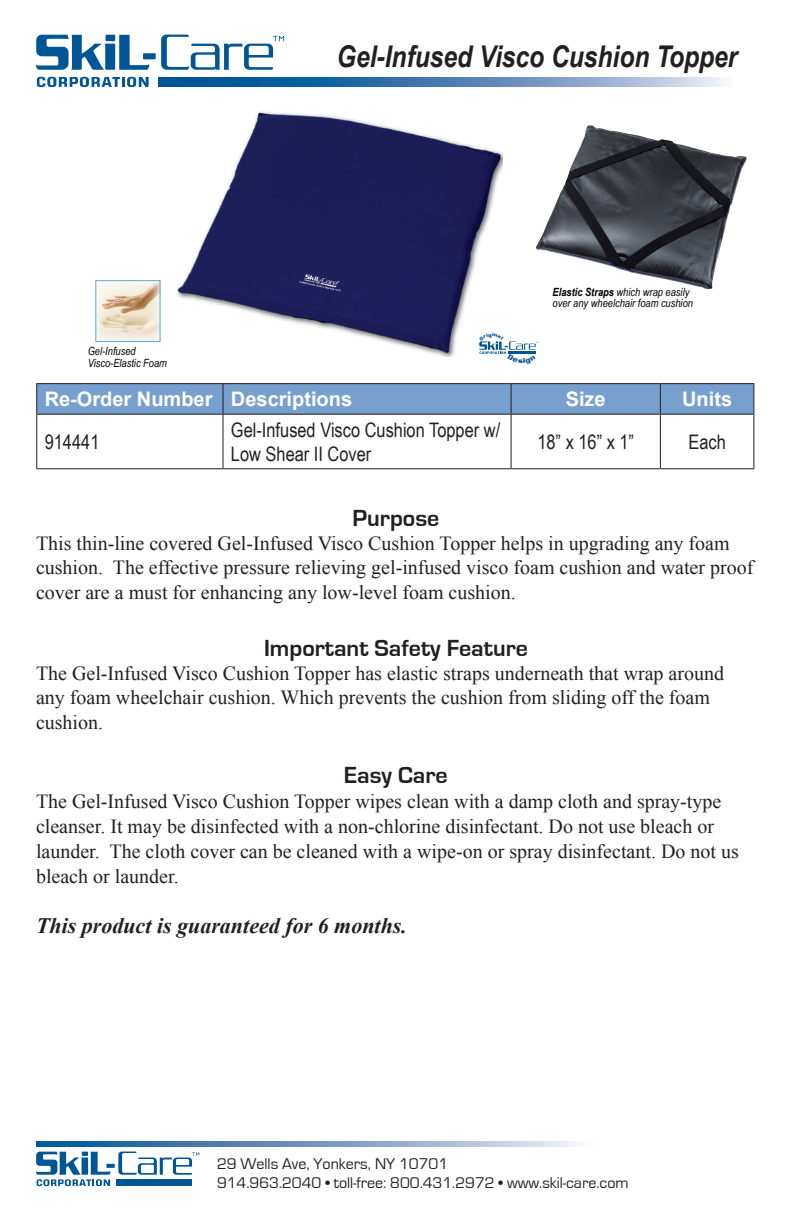
<style>
.page{position:relative;width:792px;height:1224px;background:#fff}
.page>*{position:absolute;margin:0;border:0;box-sizing:border-box;transform-origin:0 0}
.t1{font:italic 700 30px "Arial Narrow";color:#231f20}
.t2{font:700 24px "Eurostile";color:#231f20}
.t3{font:italic 700 22px "Times New Roman";color:#231f20}
.t4{font:20px/24.4px "Times New Roman";color:#231f20}
.t5{font:20px "Arial Narrow";color:#231f20}
.t6{font:700 20px "Arial";color:#fff}
.t7{font:16px "Eurostile";color:#231f20}
.t8{font:italic 11.4px/11.4px "Arial Narrow";color:#000}
.s1{font-weight:700}
</style>
<div class="page">
<svg style="left:37px;top:77px;width:112px;height:10px"></svg>
<svg style="left:36px;top:34px;width:114px;height:36px"></svg>
<div style="left:143px;top:53px;width:13px;height:6px;background:#005595"></div>
<svg style="left:161px;top:35px;width:123px;height:35px"></svg>
<svg style="left:158px;top:77px;width:568px;height:10px;background:#5487b7"></svg>
<img style="left:177px;top:111px;width:325px;height:245px">
<img style="left:536px;top:125px;width:166px;height:162px">
<img style="left:97px;top:282px;width:62px;height:58px">
<div style="left:95px;top:280px;width:66px;height:62px;border:1px solid #5dacd7"></div>
<svg style="left:37px;top:384px;width:716px;height:30px;background:#759dcc"></svg>
<hr style="left:36px;top:383px;width:187px;height:1px;background:#231f20">
<hr style="left:36px;top:384px;width:1px;height:30px;background:#231f20">
<hr style="left:223px;top:383px;width:288px;height:1px;background:#231f20">
<hr style="left:222px;top:384px;width:1px;height:30px;background:#231f20">
<hr style="left:511px;top:383px;width:149px;height:1px;background:#231f20">
<hr style="left:511px;top:384px;width:1px;height:30px;background:#231f20">
<hr style="left:660px;top:383px;width:94px;height:1px;background:#231f20">
<hr style="left:660px;top:384px;width:1px;height:30px;background:#231f20">
<hr style="left:753px;top:384px;width:1px;height:30px;background:#231f20">
<hr style="left:36px;top:414px;width:187px;height:1px;background:#231f20">
<hr style="left:36px;top:415px;width:1px;height:53px;background:#231f20">
<hr style="left:223px;top:414px;width:288px;height:1px;background:#231f20">
<hr style="left:222px;top:415px;width:1px;height:53px;background:#231f20">
<hr style="left:511px;top:414px;width:149px;height:1px;background:#231f20">
<hr style="left:511px;top:415px;width:1px;height:53px;background:#231f20">
<hr style="left:660px;top:414px;width:94px;height:1px;background:#231f20">
<hr style="left:660px;top:415px;width:1px;height:53px;background:#231f20">
<hr style="left:753px;top:415px;width:1px;height:53px;background:#231f20">
<hr style="left:36px;top:468px;width:187px;height:1px;background:#231f20">
<hr style="left:223px;top:468px;width:288px;height:1px;background:#231f20">
<hr style="left:511px;top:468px;width:149px;height:1px;background:#231f20">
<hr style="left:660px;top:468px;width:94px;height:1px;background:#231f20">
<svg style="left:36px;top:1142px;width:545px;height:5px;background:#7299c3"></svg>
<svg style="left:36px;top:1151px;width:163px;height:35px"></svg>
<svg style="left:479px;top:333px;width:59px;height:23px"></svg>
<p class="t1" style="left:337px;top:34px;width:402px">Gel-Infused Visco Cushion Topper</p>
<p class="t8" style="left:88px;top:345px;width:50px">Gel-Infused</p>
<p class="t8" style="left:88px;top:357px;width:81px">Visco-Elastic Foam</p>
<p class="t8" style="left:553px;top:286px;width:142px"><span class="s1">Elastic Straps</span> which wrap easily over any wheelchair foam cushion</p>
<p class="t6" style="left:45px;top:386px;width:169px">Re-Order Number</p>
<p class="t6" style="left:231px;top:386px;width:123px">Descriptions</p>
<p class="t6" style="left:566px;top:386px;width:42px">Size</p>
<p class="t6" style="left:682px;top:386px;width:51px">Units</p>
<p class="t5" style="left:45px;top:427px;width:56px">914441</p>
<p class="t5" style="left:231px;top:415px;width:271px">Gel-Infused Visco Cushion Topper w/</p>
<p class="t5" style="left:231px;top:439px;width:142px">Low Shear II Cover</p>
<p class="t5" style="left:537px;top:427px;width:98px">18” x 16” x 1”</p>
<p class="t5" style="left:688px;top:427px;width:39px">Each</p>
<p class="t2" style="left:353px;top:505px;width:88px">Purpose</p>
<p class="t4" style="left:36px;top:530px;width:719px">This thin-line covered Gel-Infused Visco Cushion Topper helps in upgrading any foam cushion. The effective pressure relieving gel-infused visco foam cushion and water proof cover are a must for enhancing any low-level foam cushion.</p>
<p class="t2" style="left:264px;top:635px;width:265px">Important Safety Feature</p>
<p class="t4" style="left:36px;top:661px;width:690px">The Gel-Infused Visco Cushion Topper has elastic straps underneath that wrap around any foam wheelchair cushion. Which prevents the cushion from sliding off the foam cushion.</p>
<p class="t2" style="left:344px;top:762px;width:105px">Easy Care</p>
<p class="t4" style="left:36px;top:789px;width:704px;line-height:25px">The Gel-Infused Visco Cushion Topper wipes clean with a damp cloth and spray-type cleanser. It may be disinfected with a non-chlorine disinfectant. Do not use bleach or launder. The cloth cover can be cleaned with a wipe-on or spray disinfectant. Do not us bleach or launder.</p>
<p class="t3" style="left:36px;top:910px;width:373px">This product is guaranteed for 6 months.</p>
<p class="t7" style="left:217px;top:1155px;width:233px">29 Wells Ave, Yonkers, NY 10701</p>
<p class="t7" style="left:217px;top:1174px;width:413px">914.963.2040 • toll-free: 800.431.2972 • www.skil-care.com</p>
</div>
